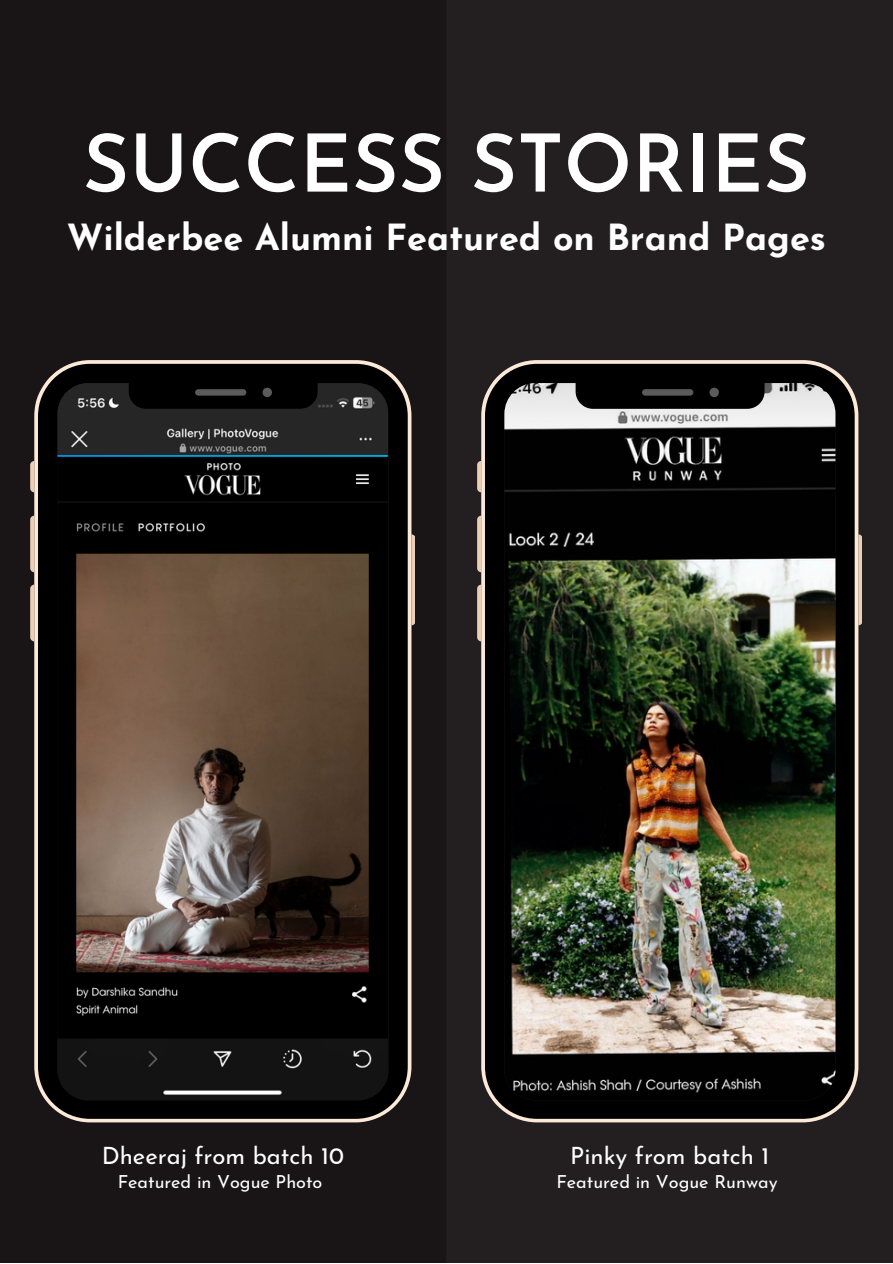
<style>
.page{position:relative;width:893px;height:1264px;background:#fff}
.page>*{position:absolute;margin:0;border:0;box-sizing:border-box;transform-origin:0 0}
.t1{font:600 79.8px "Josefin Sans";color:#fff}
.t2{font:700 36px "Josefin Sans";color:#fff}
.t3{font:23.85px "Josefin Sans";color:#fff}
.t4{font:18px "Josefin Sans";color:#fff}
</style>
<div class="page">
<div style="left:0;top:0;width:892px;height:1262px;background:#191517"></div>
<div style="left:446px;top:0;width:446px;height:1262px;background:#231f21"></div>
<svg style="left:477px;top:461px;width:4px;height:31px"></svg>
<svg style="left:477px;top:515px;width:4px;height:57px"></svg>
<svg style="left:477px;top:584px;width:4px;height:57px"></svg>
<svg style="left:858px;top:534px;width:3px;height:91px"></svg>
<img style="left:481px;top:360px;width:377px;height:762px">
<svg style="left:30px;top:461px;width:4px;height:31px"></svg>
<svg style="left:30px;top:515px;width:4px;height:57px"></svg>
<svg style="left:30px;top:584px;width:4px;height:57px"></svg>
<svg style="left:411px;top:534px;width:4px;height:91px"></svg>
<svg style="left:34px;top:360px;width:377px;height:762px;background:#3a312a"></svg>
<h1 class="t1" style="left:83px;top:132px;width:728px">SUCCESS STORIES</h1>
<h2 class="t2" style="left:67px;top:223px;width:760px">Wilderbee Alumni Featured on Brand Pages</h2>
<h3 class="t3" style="left:102px;top:1146px;width:244px">Dheeraj from batch 10</h3>
<h3 class="t3" style="left:570px;top:1146px;width:201px">Pinky from batch 1</h3>
<p class="t4" style="left:118px;top:1174px;width:206px">Featured in Vogue Photo</p>
<p class="t4" style="left:556px;top:1174px;width:223px">Featured in Vogue Runway</p>
</div>
